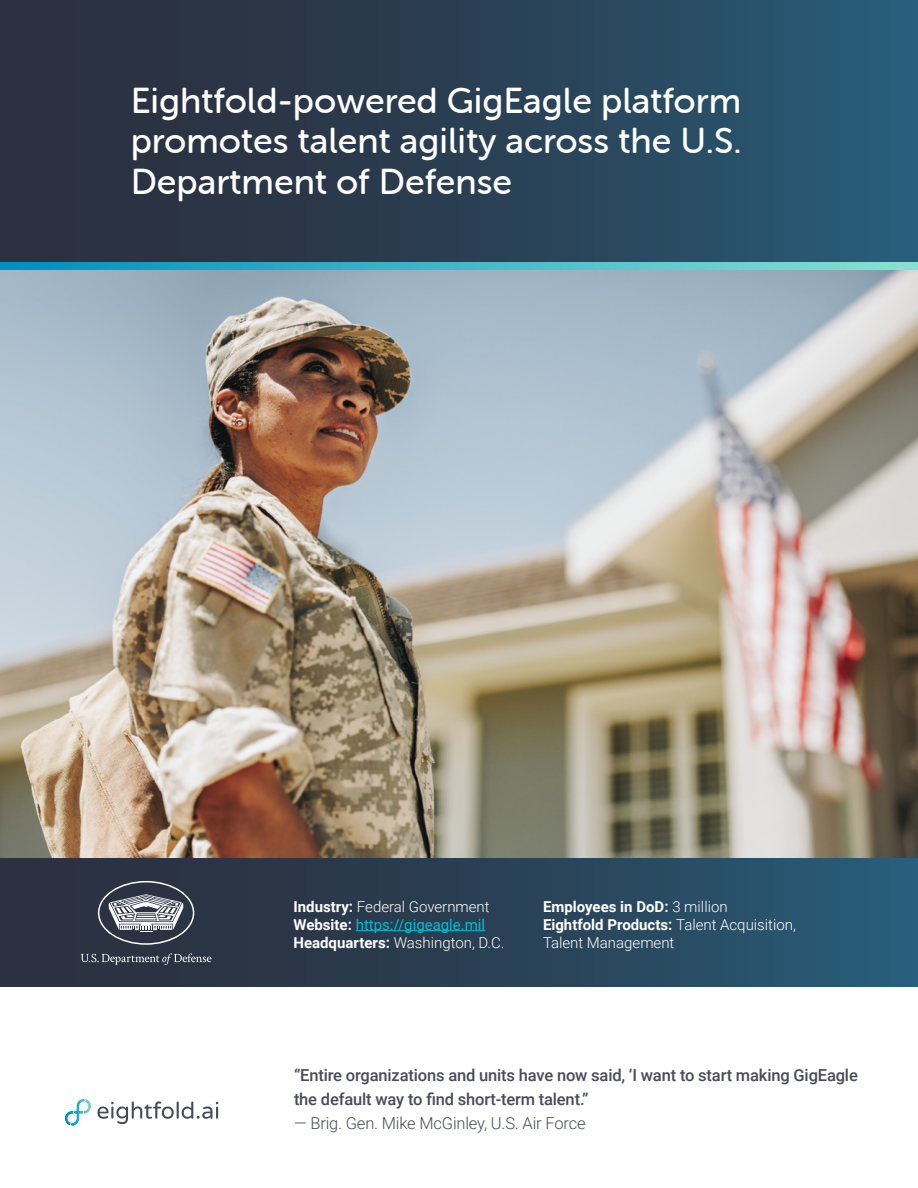
<style>
.page{position:relative;width:918px;height:1188px;background:#fff}
.page>*{position:absolute;margin:0;border:0;box-sizing:border-box;transform-origin:0 0}
.t1{font:36px/40.5px "Museo Sans Rounded 500";color:#fff;text-align:justify}
.t2{font:500 16.5px/24px "Roboto";letter-spacing:-.01em;color:#484b58}
.t3{font:300 16.5px "Roboto";letter-spacing:-.01em;color:#484b58}
.t4{font:300 15px/18px "Roboto";color:#fff}
.s1{font-weight:700}
.s2{font-weight:400;color:#00bfd7}
</style>
<div class="page">
<img style="left:0;top:270px;width:918px;height:588px">
<div style="left:0;top:0;width:918px;height:270px;background:linear-gradient(to right,#2c2a37,#285a75)"></div>
<div style="left:0;top:858px;width:918px;height:129px;background:linear-gradient(to right,#2c2a37,#285a75)"></div>
<svg style="left:0;top:262px;width:918px;height:8px;background:#43b8c8"></svg>
<svg style="left:98px;top:1101px;width:120px;height:23px"></svg>
<svg style="left:65px;top:1099px;width:26px;height:27px"></svg>
<hr style="left:356px;top:930px;width:129px;height:1px;background:#00bfd7">
<svg style="left:98px;top:881px;width:96px;height:64px;background:#646a75"></svg>
<svg style="left:81px;top:953px;width:130px;height:12px;background:#505663"></svg>
<h1 class="t1" style="left:131px;top:83px;width:613px">Eightfold-powered GigEagle platform promotes talent agility across the U.S.<br>Department of Defense</h1>
<p class="t4" style="left:293px;top:899px;width:213px"><span class="s1">Industry:</span> Federal Government<br><span class="s1">Website:</span> <span class="s2">https://gigeagle.mil<br></span><span class="s1">Headquarters:</span> Washington, D.C.</p>
<p class="t4" style="left:543px;top:899px;width:254px"><span class="s1">Employees in DoD:</span> 3 million<br><span class="s1">Eightfold Products:</span> Talent Acquisition,<br>Talent Management</p>
<p class="t2" style="left:294px;top:1065px;width:565px">“Entire organizations and units have now said, ‘I want to start making GigEagle the default way to find short-term talent.”</p>
<p class="t3" style="left:294px;top:1117px;width:293px">— Brig. Gen. Mike McGinley, U.S. Air Force</p>
</div>
